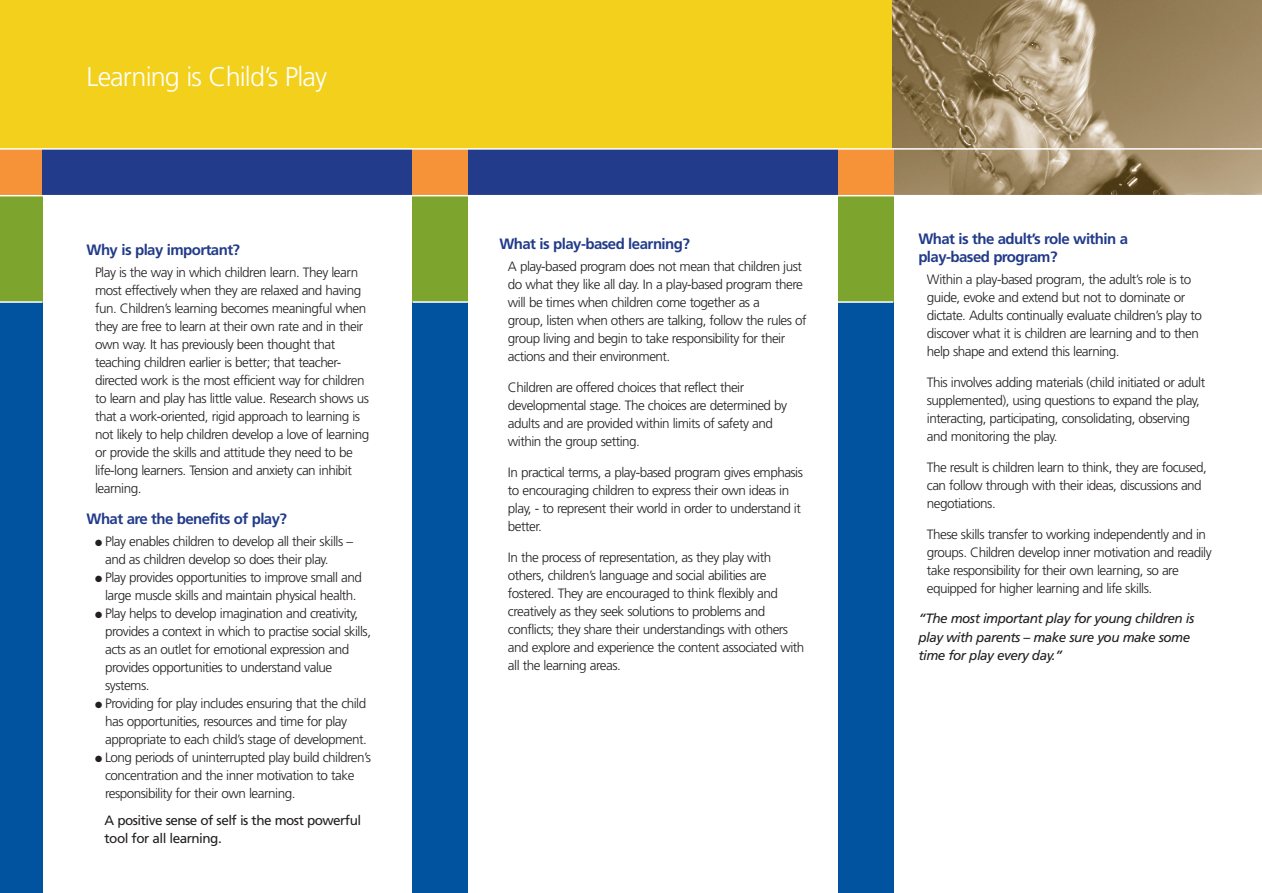
<style>
.page{position:relative;width:1262px;height:893px;background:#fff}
.page>*{position:absolute;margin:0;border:0;box-sizing:border-box;transform-origin:0 0}
.t1{font:300 27px "Frutiger";letter-spacing:-.03em;color:#fff}
.t2{font:700 15px/18px "Frutiger";letter-spacing:-.04em;color:#223b8a}
.t3{font:300 13.5px/18px "Frutiger";letter-spacing:-.04em;color:#231f20}
.t4{font:italic 13.5px/18px "Frutiger";letter-spacing:-.04em;color:#231f20}
.t5{font:13.5px/18px "Frutiger";letter-spacing:-.04em;color:#231f20}
</style>
<div class="page">
<img style="left:891px;top:0;width:371px;height:195px">
<div style="left:0;top:0;width:891px;height:149px;background:#f2d01b"></div>
<div style="left:0;top:149px;width:43px;height:47px;background:#f69238"></div>
<div style="left:0;top:196px;width:43px;height:106px;background:#7da52d"></div>
<div style="left:0;top:302px;width:43px;height:590px;background:#0153a0"></div>
<div style="left:43px;top:149px;width:795px;height:47px;background:#223b8a"></div>
<hr style="left:0;top:301px;width:43px;height:2px;background:#fff">
<div style="left:838px;top:149px;width:55px;height:47px;background:#f69238"></div>
<div style="left:838px;top:196px;width:55px;height:106px;background:#7da52d"></div>
<div style="left:838px;top:302px;width:55px;height:590px;background:#0153a0"></div>
<div style="left:412px;top:149px;width:56px;height:47px;background:#f69238"></div>
<div style="left:412px;top:196px;width:56px;height:106px;background:#7da52d"></div>
<div style="left:412px;top:302px;width:56px;height:590px;background:#0153a0"></div>
<hr style="left:0;top:195px;width:1262px;height:1px;background:#fff">
<hr style="left:0;top:148px;width:1262px;height:2px;background:#fff">
<hr style="left:412px;top:301px;width:56px;height:2px;background:#fff">
<hr style="left:838px;top:301px;width:55px;height:2px;background:#fff">
<h1 class="t1" style="left:87px;top:61px;width:242px">Learning is Child’s Play</h1>
<p class="t2" style="left:87px;top:240px;width:155px">Why is play important?</p>
<p class="t3" style="left:95px;top:263px;width:276px">Play is the way in which children learn. They learn most effectively when they are relaxed and having fun. Children’s learning becomes meaningful when they are free to learn at their own rate and in their own way. It has previously been thought that teaching children earlier is better; that teacher&shy;directed work is the most efficient way for children to learn and play has little value. Research shows us that a work-oriented, rigid approach to learning is not likely to help children develop a love of learning or provide the skills and attitude they need to be life-long learners. Tension and anxiety can inhibit learning.</p>
<p class="t2" style="left:87px;top:509px;width:202px">What are the benefits of play?</p>
<p class="t3" style="left:105px;top:532px;width:249px;text-indent:-10px">● Play enables children to develop all their skills – and as children develop so does their play.</p>
<p class="t3" style="left:95px;top:568px;width:268px;text-align:center">● Play provides opportunities to improve small and large muscle skills and maintain physical health.</p>
<p class="t3" style="left:105px;top:604px;width:267px;text-indent:-10px">● Play helps to develop imagination and creativity, provides a context in which to practise social skills, acts as an outlet for emotional expression and provides opportunities to understand value systems.</p>
<p class="t3" style="left:105px;top:694px;width:263px;text-indent:-10px">● Providing for play includes ensuring that the child has opportunities, resources and time for play appropriate to each child’s stage of development.</p>
<p class="t3" style="left:105px;top:748px;width:267px;text-indent:-10px">● Long periods of uninterrupted play build children’s concentration and the inner motivation to take responsibility for their own learning.</p>
<p class="t5" style="left:105px;top:810px;width:258px">A positive sense of self is the most powerful tool for all learning.</p>
<p class="t2" style="left:499px;top:234px;width:192px">What is play-based learning?</p>
<p class="t3" style="left:508px;top:257px;width:300px">A play-based program does not mean that children just do what they like all day. In a play-based program there will be times when children come together as a<br>group, listen when others are talking, follow the rules of group living and begin to take responsibility for their actions and their environment.</p>
<p class="t3" style="left:508px;top:378px;width:281px">Children are offered choices that reflect their developmental stage. The choices are determined by adults and are provided within limits of safety and within the group setting.</p>
<p class="t3" style="left:508px;top:463px;width:296px">In practical terms, a play-based program gives emphasis to encouraging children to express their own ideas in play, - to represent their world in order to understand it better.</p>
<p class="t3" style="left:508px;top:548px;width:298px">In the process of representation, as they play with others, children’s language and social abilities are fostered. They are encouraged to think flexibly and creatively as they seek solutions to problems and conflicts; they share their understandings with others and explore and experience the content associated with all the learning areas.</p>
<p class="t2" style="left:918px;top:230px;width:211px">What is the adult’s role within a play-based program?</p>
<p class="t3" style="left:927px;top:270px;width:277px">Within a play-based program, the adult’s role is to guide, evoke and extend but not to dominate or dictate. Adults continually evaluate children’s play to discover what it is children are learning and to then help shape and extend this learning.</p>
<p class="t3" style="left:927px;top:373px;width:280px">This involves adding materials (child initiated or adult supplemented), using questions to expand the play, interacting, participating, consolidating, observing and monitoring the play.</p>
<p class="t3" style="left:927px;top:458px;width:281px">The result is children learn to think, they are focused, can follow through with their ideas, discussions and negotiations.</p>
<p class="t3" style="left:927px;top:525px;width:286px">These skills transfer to working independently and in groups. Children develop inner motivation and readily take responsibility for their own learning, so are equipped for higher learning and life skills.</p>
<p class="t4" style="left:918px;top:609px;width:277px">“The most important play for young children is play with parents – make sure you make some time for play every day.”</p>
</div>
